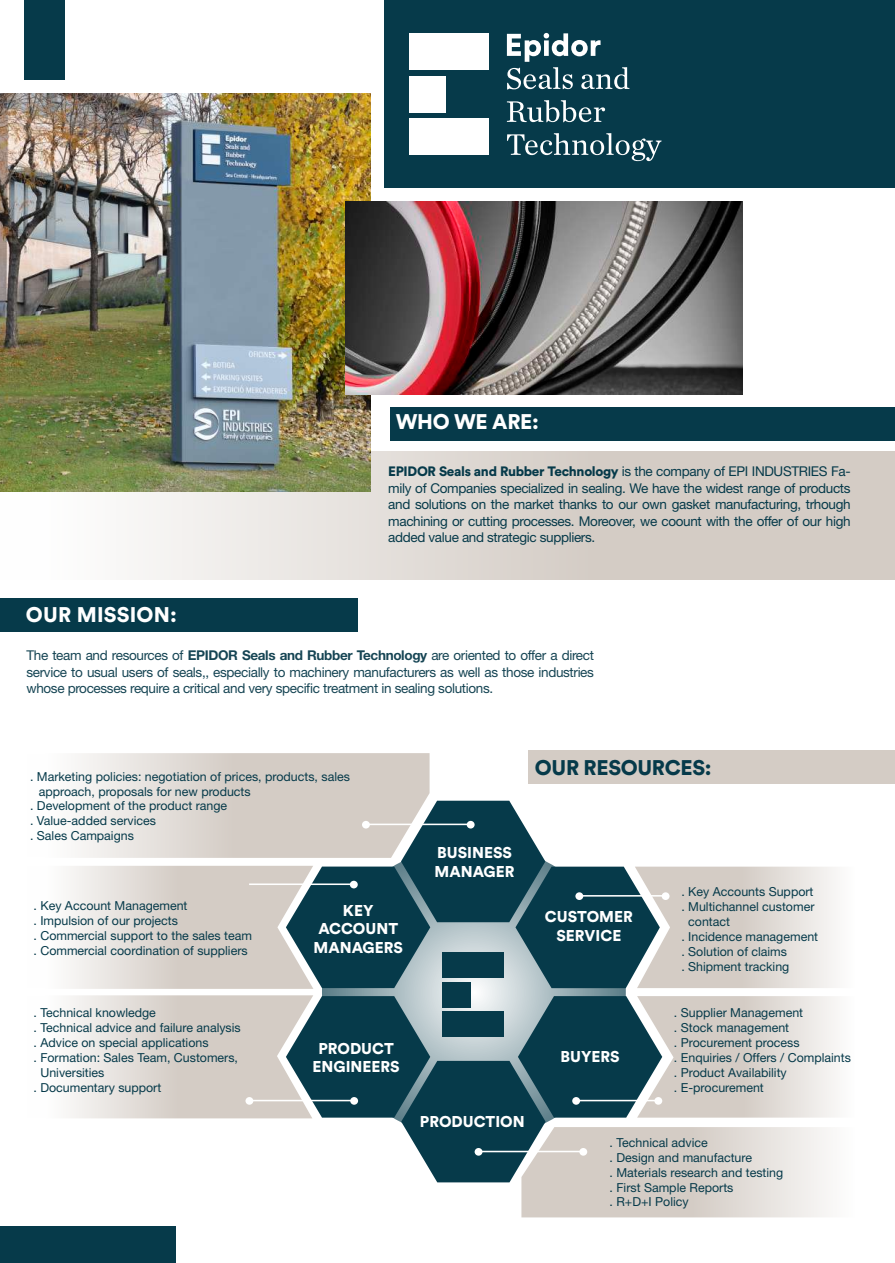
<style>
.page{position:relative;width:895px;height:1263px;background:#fff}
.page>*{position:absolute;margin:0;border:0;box-sizing:border-box;transform-origin:0 0}
.t1{font:900 21px "Circular Std";letter-spacing:.01em;color:#fff}
.t2{font:900 21px "Circular Std";letter-spacing:-.015em;color:#063a4a}
.t3{font:900 15.45px/18.6px "Circular Std";color:#fff;text-align:center}
.t4{font:13.5px/16.5px "Helvetica Neue LT Std";letter-spacing:-.025em;color:#164554;text-align:justify}
.t5{font:13.5px/16.5px "Helvetica Neue LT Std";letter-spacing:-.025em;color:#063a4a;text-align:justify}
.t6{font:900 13.5px "Circular Std";letter-spacing:-.025em;color:#063a4a}
.t7{font:12.45px/14.9px "Helvetica Neue";color:#063a4a}
.s1{font-family:"Helvetica Neue LT Std";font-weight:400}
.s2{font-weight:700}
</style>
<div class="page">
<div style="left:0;top:598px;width:358px;height:33px;background:#063a4a"></div>
<div style="left:0;top:451px;width:895px;height:128px;background:linear-gradient(to right,#fcfbfb,#cac0b7)"></div>
<div style="left:390px;top:407px;width:505px;height:33px;background:#063a4a"></div>
<img style="left:0;top:94px;width:370px;height:398px">
<svg style="left:322px;top:843px;width:304px;height:297px;background:#a4b7bc"></svg>
<svg style="left:68px;top:995px;width:769px;height:222px"></svg>
<svg style="left:68px;top:753px;width:768px;height:235px"></svg>
<hr style="left:366px;top:823px;width:105px;height:2px;background:#fff">
<hr style="left:249px;top:883px;width:105px;height:2px;background:#fff">
<hr style="left:478px;top:1150px;width:105px;height:2px;background:#fff">
<div style="left:467px;top:821px;width:7px;height:7px;background:#fff;border-radius:50%"></div>
<div style="left:350px;top:880px;width:8px;height:8px;background:#fff;border-radius:50%"></div>
<div style="left:579px;top:1148px;width:8px;height:7px;background:#fff;border-radius:50%"></div>
<div style="left:362px;top:821px;width:8px;height:7px;background:#fff;border-radius:50%"></div>
<hr style="left:579px;top:895px;width:83px;height:1px;background:#fff">
<div style="left:661px;top:892px;width:8px;height:8px;background:#fff;border-radius:50%"></div>
<div style="left:575px;top:892px;width:8px;height:8px;background:#fff;border-radius:50%"></div>
<hr style="left:576px;top:1099px;width:82px;height:2px;background:#fff">
<div style="left:654px;top:1097px;width:8px;height:7px;background:#fff;border-radius:50%"></div>
<div style="left:572px;top:1097px;width:8px;height:7px;background:#fff;border-radius:50%"></div>
<hr style="left:249px;top:1099px;width:105px;height:2px;background:#fff">
<div style="left:350px;top:1097px;width:8px;height:7px;background:#fff;border-radius:50%"></div>
<div style="left:245px;top:1097px;width:8px;height:7px;background:#fff;border-radius:50%"></div>
<div style="left:474px;top:1148px;width:8px;height:7px;background:#fff;border-radius:50%"></div>
<div style="left:442px;top:952px;width:62px;height:25px;background:#063a4a"></div>
<div style="left:442px;top:982px;width:29px;height:25px;background:#063a4a"></div>
<div style="left:442px;top:1011px;width:62px;height:25px;background:#063a4a"></div>
<div style="left:528px;top:750px;width:367px;height:34px;background:#d4ccc5"></div>
<div style="left:385px;top:0;width:510px;height:188px;background:#063a4a"></div>
<div style="left:409px;top:34px;width:79px;height:36px;background:#fff"></div>
<div style="left:409px;top:76px;width:36px;height:36px;background:#fff"></div>
<div style="left:409px;top:118px;width:79px;height:37px;background:#fff"></div>
<svg style="left:507px;top:33px;width:122px;height:56px"></svg>
<svg style="left:507px;top:100px;width:98px;height:22px"></svg>
<svg style="left:507px;top:133px;width:154px;height:28px"></svg>
<div style="left:0;top:1226px;width:175px;height:37px;background:#063a4a"></div>
<img style="left:345px;top:202px;width:397px;height:192px">
<div style="left:25px;top:0;width:40px;height:80px;background:#063a4a"></div>
<h1 class="t1" style="left:396px;top:408px;width:144px">WHO WE ARE:</h1>
<h1 class="t1" style="left:26px;top:601px;width:152px">OUR MISSION:</h1>
<p class="t6" style="left:388px;top:462px;width:464px">EPIDOR Seals and Rubber Technology <span class="s1">is the company of EPI INDUSTRIES Fa-</span></p>
<p class="t5" style="left:388px;top:479px;width:464px">mily of Companies specialized in sealing. We have the widest range of products and solutions on the market thanks to our own gasket manufacturing, trhough machining or cutting processes. Moreover, we coount with the offer of our high added value and strategic suppliers.</p>
<p class="t4" style="left:26px;top:647px;width:569px">The team and resources of <span class="s2">EPIDOR Seals and Rubber Technology</span> are oriented to offer a direct service to usual users of seals,, especially to machinery manufacturers as well as those industries whose processes require a critical and very specific treatment in sealing solutions.</p>
<p class="t7" style="left:30px;top:768px;width:321px">. Marketing policies: negotiation of prices, products, sales</p>
<p class="t7" style="left:39px;top:783px;width:213px">approach, proposals for new products</p>
<p class="t7" style="left:30px;top:798px;width:199px">. Development of the product range</p>
<p class="t7" style="left:30px;top:813px;width:127px">. Value-added services</p>
<p class="t7" style="left:30px;top:828px;width:105px">. Sales Campaigns</p>
<h1 class="t2" style="left:535px;top:753px;width:178px">OUR RESOURCES:</h1>
<p class="t3" style="left:434px;top:843px;width:81px;text-align:left">BUSINESS<br>MANAGER</p>
<p class="t7" style="left:33px;top:898px;width:220px">. Key Account Management<br>. Impulsion of our projects<br>. Commercial support to the sales team . Commercial coordination of suppliers</p>
<p class="t7" style="left:33px;top:1005px;width:124px">. Technical knowledge</p>
<p class="t7" style="left:33px;top:1020px;width:209px">. Technical advice and failure analysis</p>
<p class="t7" style="left:33px;top:1034px;width:177px">. Advice on special applications</p>
<p class="t7" style="left:33px;top:1049px;width:206px">. Formation: Sales Team, Customers,</p>
<p class="t7" style="left:40px;top:1064px;width:66px">Universities</p>
<p class="t7" style="left:33px;top:1079px;width:129px">. Documentary support</p>
<p class="t3" style="left:313px;top:900px;width:91px">KEY<br>ACCOUNT<br>MANAGERS</p>
<p class="t3" style="left:545px;top:906px;width:89px">CUSTOMER<br>SERVICE</p>
<p class="t3" style="left:312px;top:1038px;width:89px">PRODUCT<br>ENGINEERS</p>
<p class="t3" style="left:420px;top:1111px;width:106px">PRODUCTION</p>
<p class="t3" style="left:560px;top:1047px;width:61px">BUYERS</p>
<p class="t7" style="left:681px;top:884px;width:134px">. Key Accounts Support</p>
<p class="t7" style="left:681px;top:899px;width:135px">. Multichannel customer</p>
<p class="t7" style="left:688px;top:914px;width:43px">contact</p>
<p class="t7" style="left:681px;top:928px;width:138px">. Incidence management</p>
<p class="t7" style="left:681px;top:943px;width:107px">. Solution of claims</p>
<p class="t7" style="left:681px;top:958px;width:110px">. Shipment tracking</p>
<p class="t7" style="left:674px;top:1005px;width:178px">. Supplier Management<br>. Stock management<br>. Procurement process<br>. Enquiries / Offers / Complaints . Product Availability<br>. E-procurement</p>
<p class="t7" style="left:609px;top:1134px;width:175px">. Technical advice<br>. Design and manufacture<br>. Materials research and testing . First Sample Reports<br>. R+D+I Policy</p>
</div>
